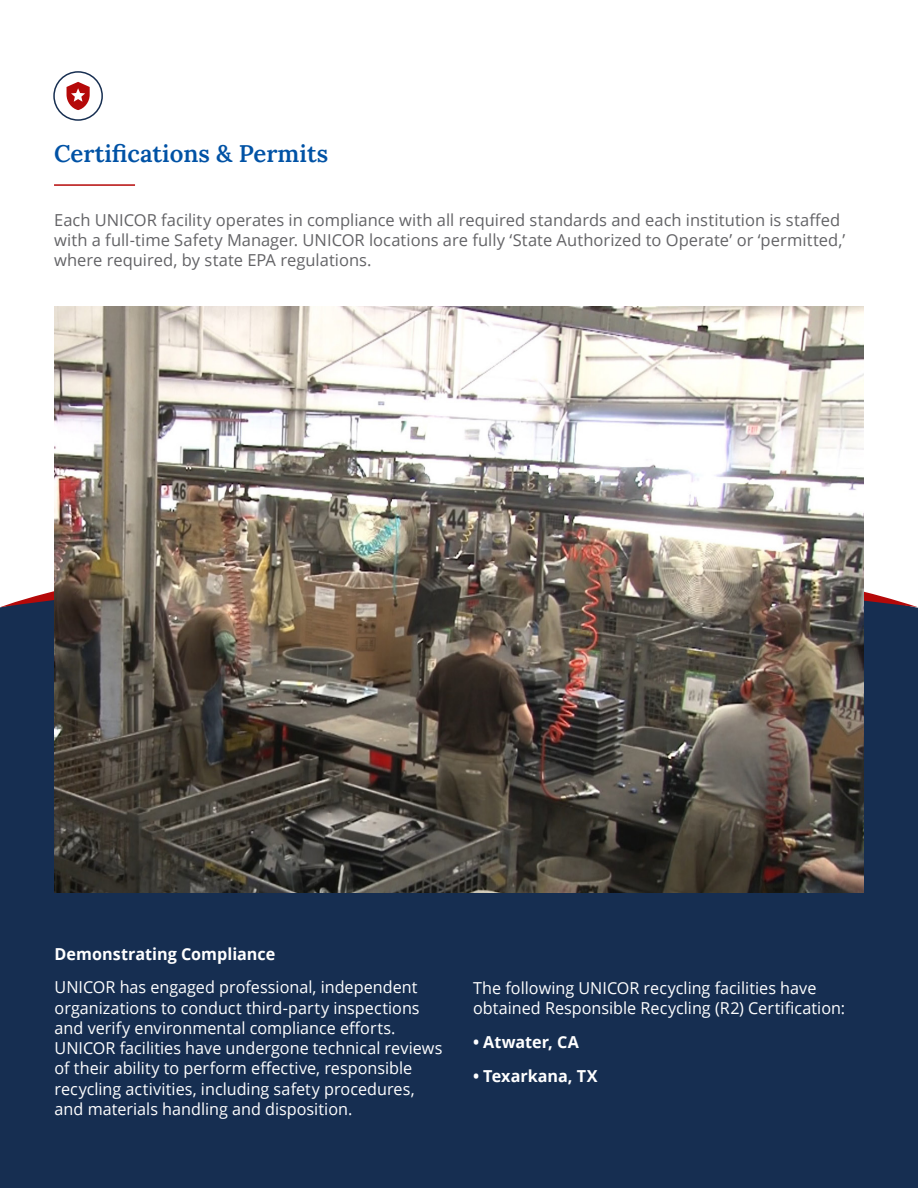
<style>
.page{position:relative;width:918px;height:1188px;background:#fff}
.page>*{position:absolute;margin:0;border:0;box-sizing:border-box;transform-origin:0 0}
.Subhead{font:600 24px "Lora";color:#0052a5}
.Body_White{font:16.5px/20.2px "Open Sans";color:#fff}
.Body{font:16.5px/20.2px "Open Sans";color:#636366}
.Body_White-2{font:700 16.5px "Open Sans";color:#fff}
</style>
<div class="page">
<div style="left:0;top:607px;width:918px;height:581px;background:#162e51"></div>
<svg style="left:1px;top:591px;width:916px;height:16px"></svg>
<img style="left:54px;top:306px;width:810px;height:587px">
<hr style="left:54px;top:184px;width:81px;height:2px;background:#b50909">
<div style="left:53px;top:71px;width:50px;height:50px;border:2px solid #162e51;border-radius:50%"></div>
<svg style="left:67px;top:82px;width:23px;height:28px"></svg>
<p class="Subhead" style="left:54px;top:135px;width:276px">Certifications &amp; Permits</p>
<p class="Body" style="left:54px;top:209px;width:793px">Each UNICOR facility operates in compliance with all required standards and each institution is staffed with a full-time Safety Manager. UNICOR locations are fully ‘State Authorized to Operate’ or ‘permitted,’ where required, by state EPA regulations.</p>
<p class="Body_White-2" style="left:55px;top:942px;width:222px">Demonstrating Compliance</p>
<p class="Body_White" style="left:55px;top:977px;width:389px">UNICOR has engaged professional, independent organizations to conduct third-party inspections and verify environmental compliance efforts.<br>UNICOR facilities have undergone technical reviews of their ability to perform effective, responsible recycling activities, including safety procedures, and materials handling and disposition.</p>
<p class="Body_White" style="left:473px;top:977px;width:374px">The following UNICOR recycling facilities have obtained Responsible Recycling (R2) Certification:</p>
<p class="Body_White-2" style="left:473px;top:1030px;width:108px">• Atwater, CA</p>
<p class="Body_White-2" style="left:473px;top:1064px;width:126px">• Texarkana, TX</p>
</div>
